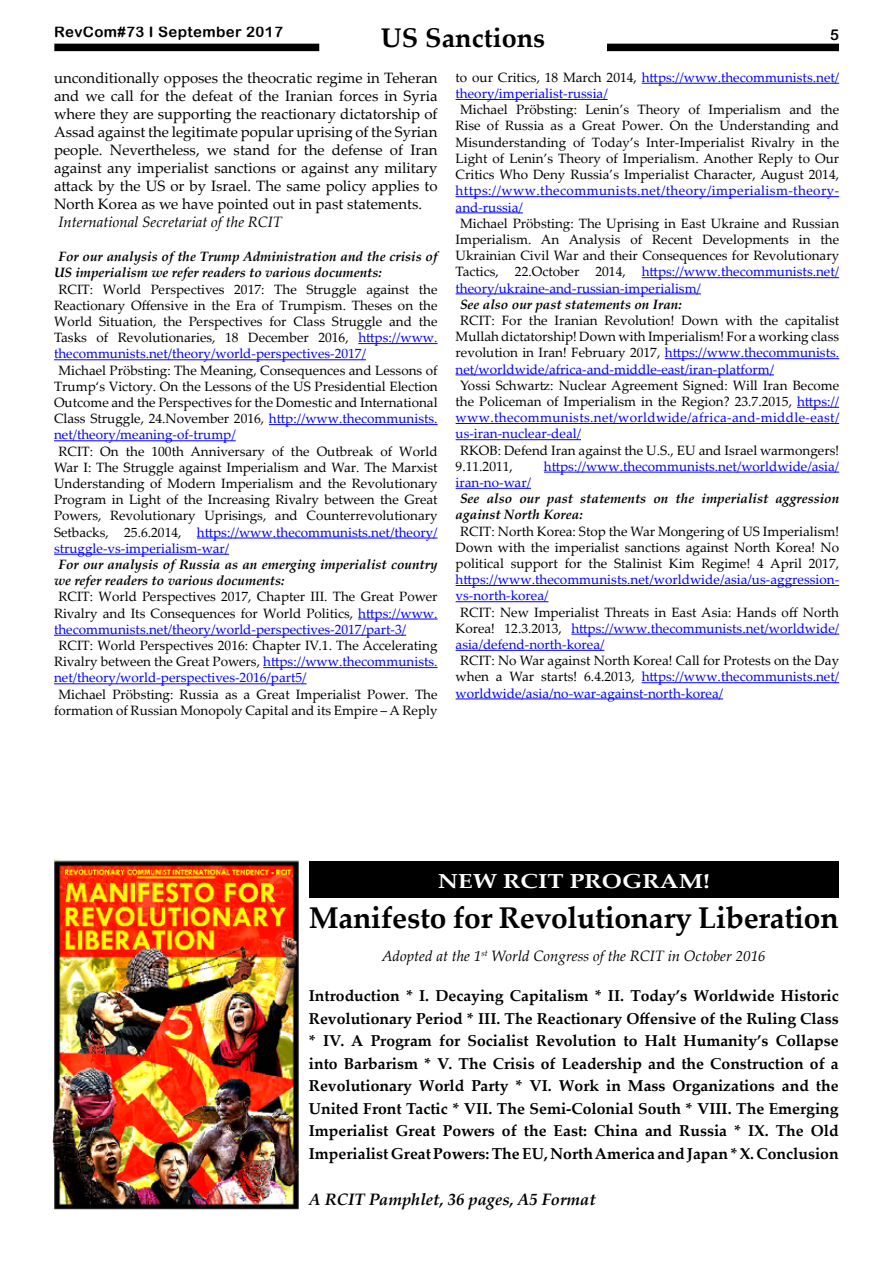
<style>
.page{position:relative;width:893px;height:1263px;background:#fff}
.page>*{position:absolute;margin:0;border:0;box-sizing:border-box;transform-origin:0 0}
.t1{font:700 30px "Palatino Linotype";letter-spacing:-.01em;color:#000}
.t2{font:700 27px "Palatino Linotype";color:#000}
.t3{font:700 20.25px "Palatino Linotype";color:#fff;scale:1.2 1}
.t4{font:italic 700 16.5px "Palatino Linotype";color:#000}
.t5{font:700 15.75px/22.5px "Palatino Linotype";color:#000;text-align:justify}
.t6{font:15px/18px "Palatino Linotype";color:#000;text-align:justify}
.t7{font:italic 15px "Palatino Linotype";color:#000}
.t8{font:15px "Arial Rounded MT Bold";letter-spacing:.025em;color:#000}
.t9{font:13.5px/16.2px "Palatino Linotype";color:#000;text-align:justify}
.t10{font:italic 700 13.5px/16.2px "Palatino Linotype";color:#000}
.t11{font:13.5px/16.2px "Palatino Linotype";color:#00f}
.t12{font:13.5px/16.2px "Palatino Linotype";letter-spacing:.03em;color:#00f}
.s1{color:#00f}
.s2{color:#000}
</style>
<div class="page">
<div style="left:54px;top:44px;width:785px;height:7px;background:#000"></div>
<div style="left:320px;top:27px;width:286px;height:27px;background:#fff"></div>
<hr style="left:358px;top:343px;width:80px;height:1px;background:#00f">
<hr style="left:54px;top:359px;width:312px;height:1px;background:#00f">
<hr style="left:269px;top:424px;width:169px;height:1px;background:#00f">
<hr style="left:54px;top:440px;width:182px;height:1px;background:#00f">
<hr style="left:197px;top:538px;width:241px;height:1px;background:#00f">
<hr style="left:54px;top:554px;width:175px;height:1px;background:#00f">
<hr style="left:358px;top:619px;width:80px;height:1px;background:#00f">
<hr style="left:54px;top:635px;width:352px;height:1px;background:#00f">
<hr style="left:263px;top:667px;width:175px;height:1px;background:#00f">
<hr style="left:54px;top:683px;width:253px;height:1px;background:#00f">
<hr style="left:642px;top:83px;width:197px;height:1px;background:#00f">
<hr style="left:456px;top:99px;width:152px;height:1px;background:#00f">
<hr style="left:456px;top:196px;width:383px;height:1px;background:#00f">
<hr style="left:456px;top:212px;width:67px;height:1px;background:#00f">
<hr style="left:642px;top:277px;width:197px;height:1px;background:#00f">
<hr style="left:456px;top:293px;width:245px;height:1px;background:#00f">
<hr style="left:665px;top:358px;width:174px;height:1px;background:#00f">
<hr style="left:456px;top:374px;width:318px;height:1px;background:#00f">
<hr style="left:797px;top:407px;width:42px;height:1px;background:#00f">
<hr style="left:456px;top:423px;width:383px;height:1px;background:#00f">
<hr style="left:456px;top:439px;width:125px;height:1px;background:#00f">
<hr style="left:544px;top:472px;width:295px;height:1px;background:#00f">
<hr style="left:456px;top:488px;width:75px;height:1px;background:#00f">
<hr style="left:456px;top:585px;width:383px;height:1px;background:#00f">
<hr style="left:456px;top:601px;width:92px;height:1px;background:#00f">
<hr style="left:571px;top:634px;width:268px;height:1px;background:#00f">
<hr style="left:456px;top:650px;width:148px;height:1px;background:#00f">
<hr style="left:642px;top:682px;width:197px;height:1px;background:#00f">
<hr style="left:456px;top:698px;width:267px;height:1px;background:#00f">
<img style="left:52px;top:858px;width:247px;height:352px">
<div style="left:309px;top:861px;width:530px;height:37px;background:#000"></div>
<p class="t8" style="left:54px;top:23px;width:230px">RevCom#73 I September 2017</p>
<h2 class="t2" style="left:381px;top:18px;width:166px">US Sanctions</h2>
<p class="t8" style="left:830px;top:26px;width:10px">5</p>
<p class="t6" style="left:54px;top:68px;width:385px">unconditionally opposes the theocratic regime in Teheran and we call for the defeat of the Iranian forces in Syria where they are supporting the reactionary dictatorship of Assad against the legitimate popular uprising of the Syrian people. Nevertheless, we stand for the defense of Iran against any imperialist sanctions or against any military attack by the US or by Israel. The same policy applies to North Korea as we have pointed out in past statements.</p>
<p class="t7" style="left:58px;top:211px;width:225px">International Secretariat of the RCIT</p>
<p class="t10" style="left:54px;top:248px;width:385px;text-indent:4px">For our analysis of the Trump Administration and the crisis of<br>US imperialism we refer readers to various documents:</p>
<p class="t9" style="left:54px;top:280px;width:385px;text-indent:4px">RCIT: World Perspectives 2017: The Struggle against the Reactionary Offensive in the Era of Trumpism. Theses on the World Situation, the Perspectives for Class Struggle and the Tasks of Revolutionaries, 18 December 2016, <span class="s1">https://www. thecommunists.net/theory/world-perspectives-2017/</span></p>
<p class="t9" style="left:54px;top:361px;width:385px;text-indent:4px">Michael Pröbsting: The Meaning, Consequences and Lessons of Trump‘s Victory. On the Lessons of the US Presidential Election Outcome and the Perspectives for the Domestic and International Class Struggle, 24.November 2016, <span class="s1">http://www.thecommunists. net/theory/meaning-of-trump/</span></p>
<p class="t9" style="left:54px;top:442px;width:385px;text-indent:4px">RCIT: On the 100th Anniversary of the Outbreak of World War I: The Struggle against Imperialism and War. The Marxist Understanding of Modern Imperialism and the Revolutionary Program in Light of the Increasing Rivalry between the Great Powers, Revolutionary Uprisings, and Counterrevolutionary Setbacks, 25.6.2014, <span class="s1">https://www.thecommunists.net/theory/ struggle-vs-imperialism-war/</span></p>
<p class="t10" style="left:54px;top:556px;width:385px;text-indent:4px">For our analysis of Russia as an emerging imperialist country we refer readers to various documents:</p>
<p class="t9" style="left:54px;top:588px;width:385px;text-indent:4px">RCIT: World Perspectives 2017, Chapter III. The Great Power Rivalry and Its Consequences for World Politics, <span class="s1">https://www. thecommunists.net/theory/world-perspectives-2017/part-3/</span></p>
<p class="t9" style="left:54px;top:637px;width:385px;text-indent:4px">RCIT: World Perspectives 2016: Chapter IV.1. The Accelerating Rivalry between the Great Powers, <span class="s1">https://www.thecommunists. net/theory/world-perspectives-2016/part5/</span></p>
<p class="t9" style="left:54px;top:685px;width:385px;text-align:center">Michael Pröbsting: Russia as a Great Imperialist Power. The formation of Russian Monopoly Capital and its Empire – A Reply</p>
<p class="t11" style="left:456px;top:69px;width:385px"><span class="s2">to our Critics, 18 March 2014,</span> https://www.thecommunists.net/ theory/imperialist-russia/</p>
<p class="t9" style="left:456px;top:101px;width:385px;text-align:center">Michael Pröbsting: Lenin’s Theory of Imperialism and the Rise of Russia as a Great Power. On the Understanding and Misunderstanding of Today’s Inter-Imperialist Rivalry in the Light of Lenin’s Theory of Imperialism. Another Reply to Our Critics Who Deny Russia’s Imperialist Character, August 2014,</p>
<p class="t12" style="left:456px;top:182px;width:385px">https://www.thecommunists.net/theory/imperialism-theory&shy;and-russia/</p>
<p class="t9" style="left:456px;top:214px;width:385px;text-indent:4px">Michael Pröbsting: The Uprising in East Ukraine and Russian Imperialism. An Analysis of Recent Developments in the Ukrainian Civil War and their Consequences for Revolutionary Tactics, 22.October 2014, <span class="s1">https://www.thecommunists.net/ theory/ukraine-and-russian-imperialism/</span></p>
<p class="t10" style="left:460px;top:295px;width:223px">See also our past statements on Iran:</p>
<p class="t9" style="left:456px;top:312px;width:385px;text-indent:4px">RCIT: For the Iranian Revolution! Down with the capitalist Mullah dictatorship! Down with Imperialism! For a working class revolution in Iran! February 2017, <span class="s1">https://www.thecommunists. net/worldwide/africa-and-middle-east/iran-platform/</span></p>
<p class="t9" style="left:456px;top:376px;width:385px;text-indent:4px">Yossi Schwartz: Nuclear Agreement Signed: Will Iran Become the Policeman of Imperialism in the Region? 23.7.2015, <span class="s1">https:// www.thecommunists.net/worldwide/africa-and-middle-east/ us-iran-nuclear-deal/</span></p>
<p class="t9" style="left:456px;top:441px;width:385px;text-indent:4px">RKOB: Defend Iran against the U.S., EU and Israel warmongers!<br>9.11.2011,</p>
<p class="t11" style="left:544px;top:457px;width:297px">https://www.thecommunists.net/worldwide/asia/</p>
<p class="t11" style="left:456px;top:474px;width:77px">iran-no-war/</p>
<p class="t10" style="left:456px;top:490px;width:385px;text-indent:4px">See also our past statements on the imperialist aggression against North Korea:</p>
<p class="t9" style="left:456px;top:522px;width:385px;text-align:center">RCIT: North Korea: Stop the War Mongering of US Imperialism!<br>Down with the imperialist sanctions against North Korea! No political support for the Stalinist Kim Regime! 4 April 2017,</p>
<p class="t11" style="left:456px;top:571px;width:385px">https://www.thecommunists.net/worldwide/asia/us-aggression&shy;vs-north-korea/</p>
<p class="t9" style="left:456px;top:603px;width:385px;text-indent:4px">RCIT: New Imperialist Threats in East Asia: Hands off North Korea! 12.3.2013, <span class="s1">https://www.thecommunists.net/worldwide/ asia/defend-north-korea/</span></p>
<p class="t9" style="left:456px;top:652px;width:385px;text-indent:4px">RCIT: No War against North Korea! Call for Protests on the Day when a War starts! 6.4.2013, <span class="s1">https://www.thecommunists.net/ worldwide/asia/no-war-against-north-korea/</span></p>
<h3 class="t3" style="left:438px;top:867px;width:228px">NEW RCIT PROGRAM!</h3>
<h1 class="t1" style="left:309px;top:896px;width:531px">Manifesto for Revolutionary Liberation</h1>
<p class="t7" style="left:382px;top:945px;width:385px">Adopted at the 1<sup>st</sup> World Congress of the RCIT in October 2016</p>
<p class="t5" style="left:309px;top:984px;width:531px">Introduction * I. Decaying Capitalism * II. Today’s Worldwide Historic Revolutionary Period * III. The Reactionary Offensive of the Ruling Class * IV. A Program for Socialist Revolution to Halt Humanity’s Collapse into Barbarism * V. The Crisis of Leadership and the Construction of a Revolutionary World Party * VI. Work in Mass Organizations and the United Front Tactic * VII. The Semi-Colonial South * VIII. The Emerging Imperialist Great Powers of the East: China and Russia * IX. The Old Imperialist Great Powers: The EU, North America and Japan * X. Conclusion</p>
<p class="t4" style="left:309px;top:1188px;width:289px">A RCIT Pamphlet, 36 pages, A5 Format</p>
</div>
